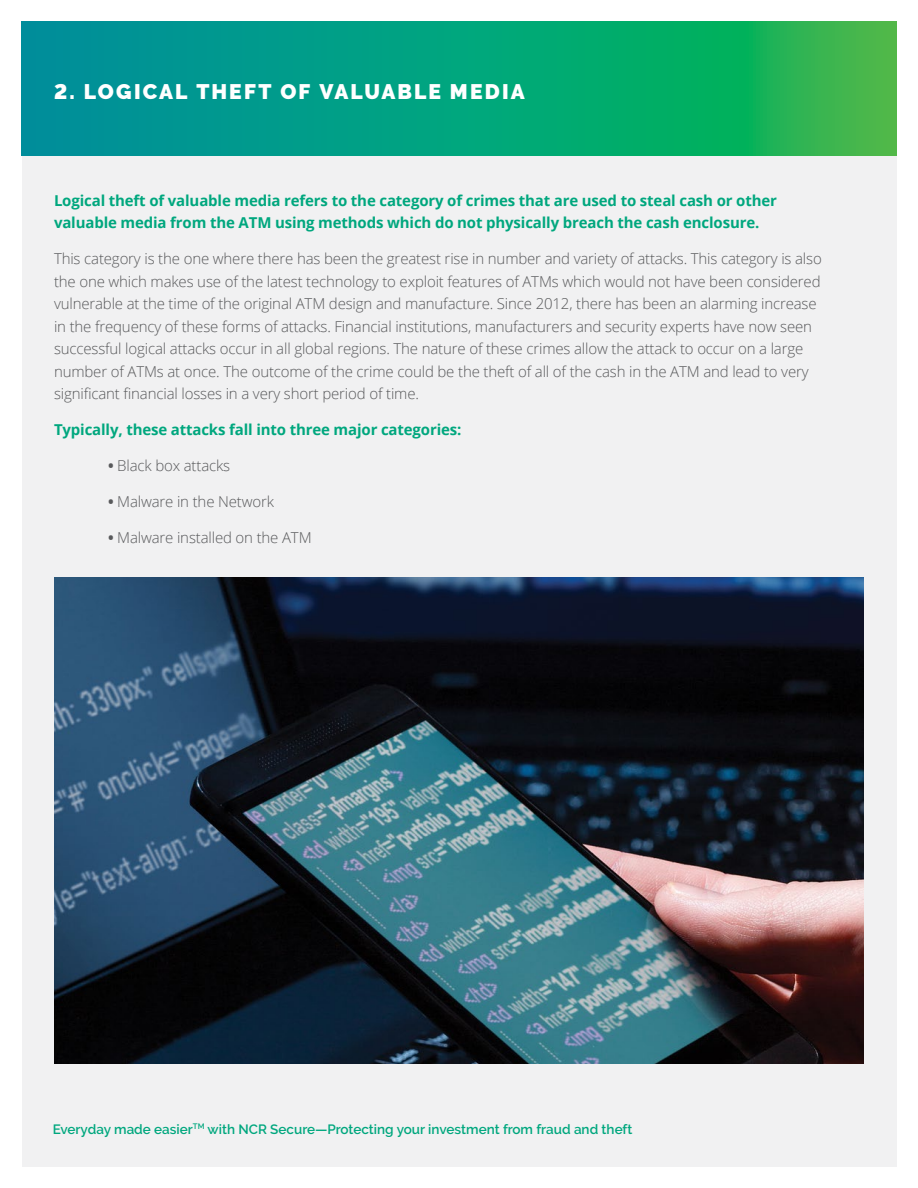
<style>
.page{position:relative;width:918px;height:1188px;background:#fff}
.page>*{position:absolute;margin:0;border:0;box-sizing:border-box;transform-origin:0 0}
.t1{font:900 21px "Raleway";letter-spacing:.1em;color:#fff}
.t2{font:300 15px/22.5px "Open Sans";letter-spacing:-.01em;color:#58595b}
.t3{font:700 15px/22.5px "Open Sans";letter-spacing:-.01em;color:#00a77e}
.t4{font:600 13.5px "Raleway";color:#00a77e}
.s1{font-weight:700}
</style>
<div class="page">
<div style="left:22px;top:22px;width:874px;height:1144px;background:#f1f1f2"></div>
<svg style="left:22px;top:22px;width:874px;height:134px;background:#09a478"></svg>
<img style="left:54px;top:578px;width:810px;height:485px">
<h1 class="t1" style="left:54px;top:79px;width:472px">2. LOGICAL THEFT OF VALUABLE MEDIA</h1>
<p class="t3" style="left:54px;top:189px;width:724px">Logical theft of valuable media refers to the category of crimes that are used to steal cash or other valuable media from the ATM using methods which do not physically breach the cash enclosure.</p>
<p class="t2" style="left:54px;top:247px;width:769px">This category is the one where there has been the greatest rise in number and variety of attacks. This category is also the one which makes use of the latest technology to exploit features of ATMs which would not have been considered vulnerable at the time of the original ATM design and manufacture. Since 2012, there has been an alarming increase in the frequency of these forms of attacks. Financial institutions, manufacturers and security experts have now seen successful logical attacks occur in all global regions. The nature of these crimes allow the attack to occur on a large number of ATMs at once. The outcome of the crime could be the theft of all of the cash in the ATM and lead to very significant financial losses in a very short period of time.</p>
<p class="t3" style="left:54px;top:418px;width:409px">Typically, these attacks fall into three major categories:</p>
<p class="t2" style="left:108px;top:454px;width:124px"><span class="s1">•</span> Black box attacks</p>
<p class="t2" style="left:108px;top:490px;width:168px"><span class="s1">•</span> Malware in the Network</p>
<p class="t2" style="left:108px;top:526px;width:205px"><span class="s1">•</span> Malware installed on the ATM</p>
<p class="t4" style="left:53px;top:1121px;width:581px">Everyday made easier<sup>TM</sup> with NCR Secure—Protecting your investment from fraud and theft</p>
</div>
